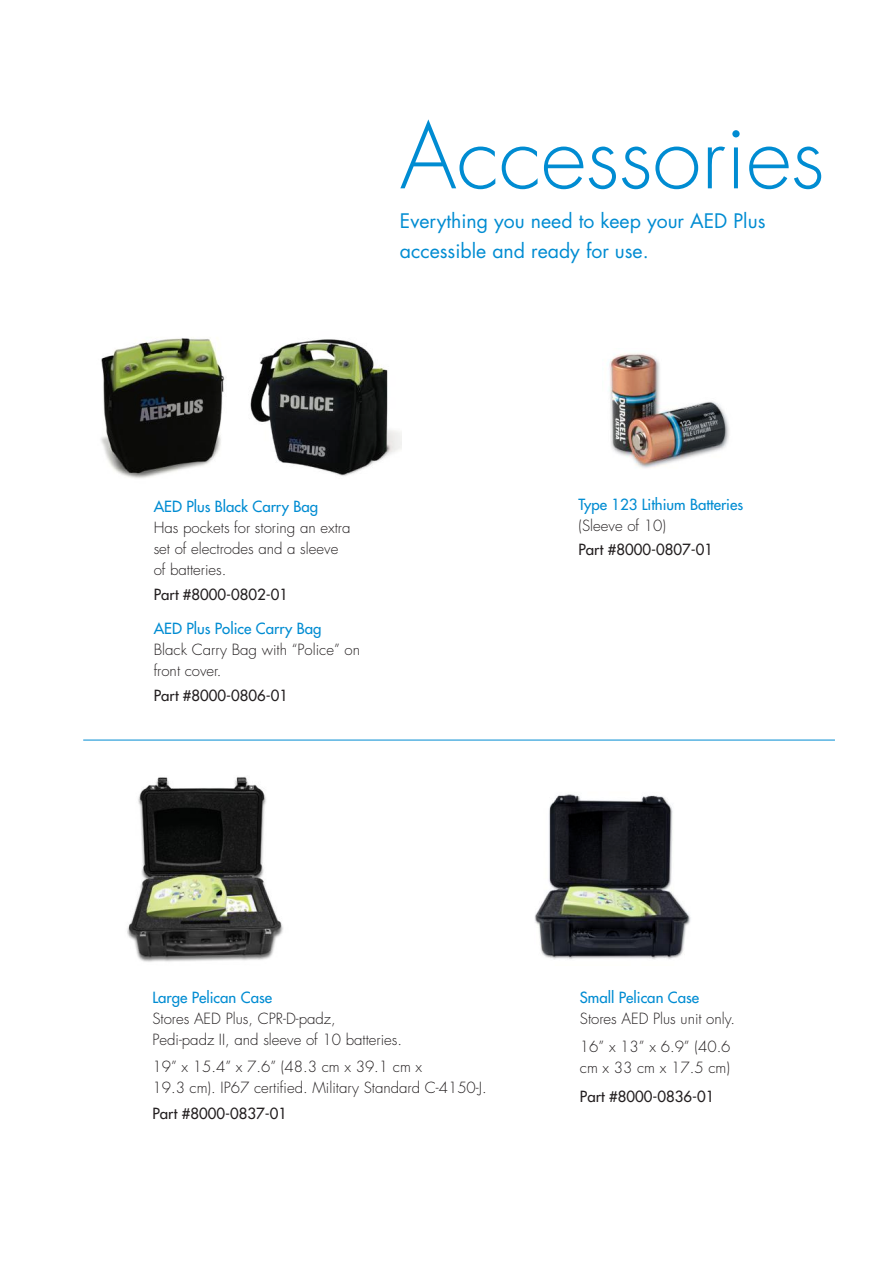
<style>
.page{position:relative;width:893px;height:1263px;background:#fff}
.page>*{position:absolute;margin:0;border:0;box-sizing:border-box;transform-origin:0 0}
.t1{font:300 88.5px "Futura Std";color:#008cd2}
.t2{font:19.5px/30px "Futura Std";color:#008cd2}
.t3{font:300 15px/21px "Futura Std";color:#231f20}
.t4{font:500 15px/21px "Futura Std";color:#008cd2}
.t5{font:500 15px "Futura Std";color:#231f20}
.s1{font-weight:300;color:#231f20}
</style>
<div class="page">
<img style="left:101px;top:338px;width:124px;height:140px">
<img style="left:609px;top:353px;width:120px;height:115px">
<img style="left:535px;top:794px;width:156px;height:166px">
<img style="left:127px;top:777px;width:156px;height:185px">
<img style="left:250px;top:339px;width:152px;height:137px">
<hr style="left:83px;top:740px;width:752px;height:1px;background:#008cd2">
<p class="t1" style="left:400px;top:102px;width:426px">Accessories</p>
<p class="t2" style="left:400px;top:206px;width:367px">Everything you need to keep your AED Plus accessible and ready for use.</p>
<p class="t4" style="left:154px;top:496px;width:166px">AED Plus Black Carry Bag</p>
<p class="t3" style="left:154px;top:517px;width:198px">Has pockets for storing an extra set of electrodes and a sleeve of batteries.</p>
<p class="t5" style="left:154px;top:585px;width:136px">Part #8000-0802-01</p>
<p class="t4" style="left:154px;top:618px;width:169px">AED Plus Police Carry Bag</p>
<p class="t3" style="left:154px;top:639px;width:208px">Black Carry Bag with “Police” on front cover.</p>
<p class="t5" style="left:154px;top:686px;width:136px">Part #8000-0806-01</p>
<p class="t4" style="left:578px;top:494px;width:166px">Type 123 Lithium Batteries <span class="s1">(Sleeve of 10)</span></p>
<p class="t5" style="left:578px;top:540px;width:136px">Part #8000-0807-01</p>
<p class="t4" style="left:152px;top:987px;width:121px">Large Pelican Case</p>
<p class="t3" style="left:152px;top:1008px;width:251px">Stores AED Plus, CPR-D-padz,<br>Pedi-padz II, and sleeve of 10 batteries.</p>
<p class="t3" style="left:152px;top:1057px;width:336px">19” x 15.4” x 7.6” (48.3 cm x 39.1 cm x<br>19.3 cm). IP67 certified. Military Standard C-4150-J.</p>
<p class="t5" style="left:152px;top:1104px;width:136px">Part #8000-0837-01</p>
<p class="t4" style="left:580px;top:987px;width:121px">Small Pelican Case</p>
<p class="t3" style="left:580px;top:1008px;width:157px">Stores AED Plus unit only.</p>
<p class="t3" style="left:580px;top:1036px;width:152px">16” x 13” x 6.9” (40.6 cm x 33 cm x 17.5 cm)</p>
<p class="t5" style="left:580px;top:1087px;width:136px">Part #8000-0836-01</p>
</div>
